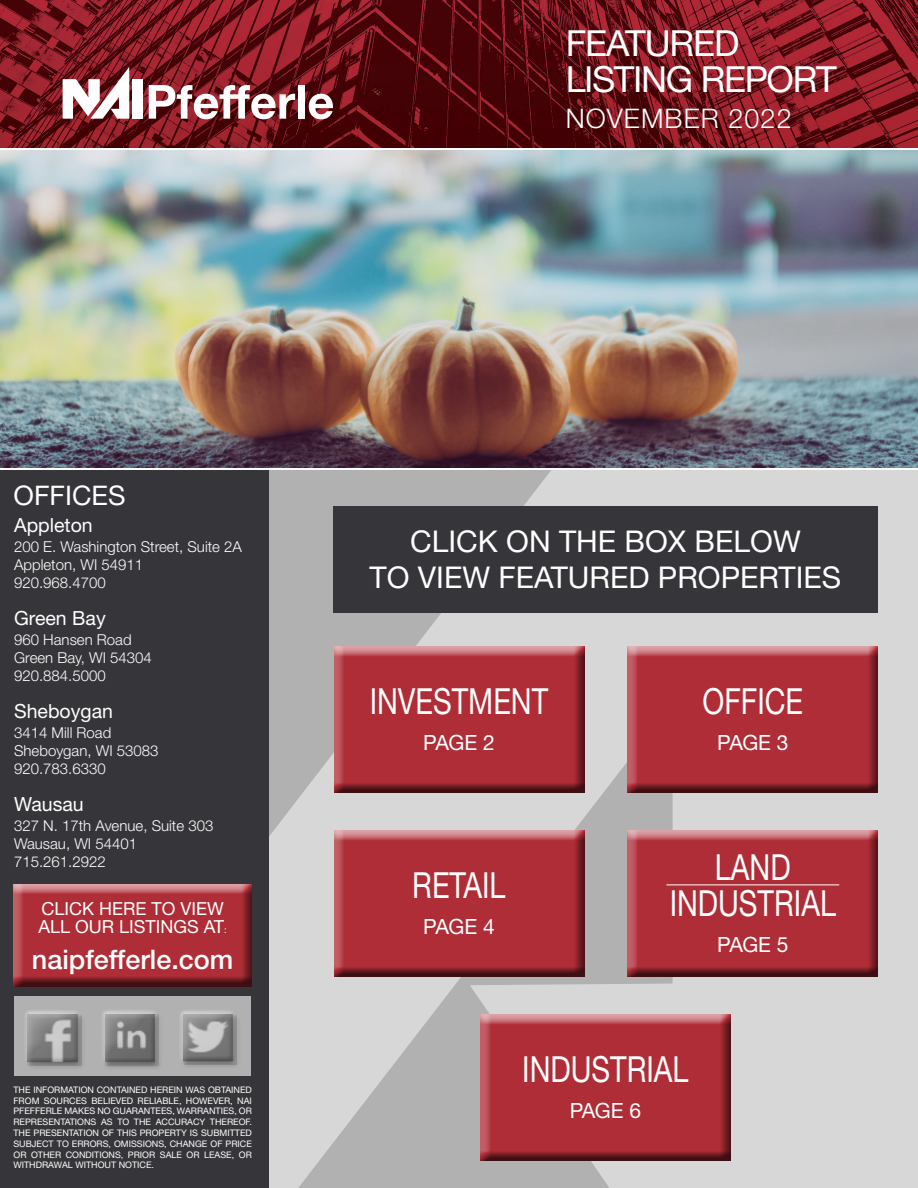
<style>
.page{position:relative;width:918px;height:1188px;background:#fff}
.page>*{position:absolute;margin:0;border:0;box-sizing:border-box;transform-origin:0 0}
.Disclaimer{font:36px/36px "Helvetica Neue LT Std";color:#fff;text-align:center;scale:.8 1}
.Disclaimer-2{font:36px "Helvetica Neue LT Std";letter-spacing:-.04em;color:#fff}
.Disclaimer-3{font:36px "Helvetica Neue LT Std";letter-spacing:-.03em;color:#fff}
.t1{font:30px "Helvetica Neue LT Std";color:#fff}
.t2{font:500 27px "Helvetica Neue LT Std";color:#fff}
.t3{font:300 27px "Helvetica Neue LT Std";letter-spacing:.04em;color:#fff}
.t4{font:27px "Helvetica Neue LT Std";color:#fff}
.t5{font:21px "Helvetica Neue LT Std";letter-spacing:-.03em;color:#fff}
.Page_Subtitle{font:19.5px "Helvetica Neue LT Std";color:#fff}
.t6{font:18px/18px "Helvetica Neue LT Std";color:#fff}
.Page_Subtitle-2{font:300 15px "Helvetica Neue LT Std";color:#fff}
.Page_Main_Title{font:300 15px "Helvetica Neue LT Std";color:#fff}
.Disclaimer-4{font:9px/10.8px "Helvetica Neue LT Std";color:#fff;text-align:justify}
.s1{font-size:9px}
</style>
<div class="page">
<svg style="left:268px;top:470px;width:650px;height:718px;fill:#d7d7d7"></svg>
<div style="left:619px;top:640px;width:267px;height:161px;background:#231f20;opacity:.75"></div>
<div style="left:326px;top:824px;width:266px;height:161px;background:#231f20;opacity:.75"></div>
<div style="left:472px;top:1008px;width:267px;height:161px;background:#231f20;opacity:.75"></div>
<div style="left:0;top:470px;width:268px;height:718px;background:#363539"></div>
<div style="left:14px;top:997px;width:237px;height:79px;background:#b1b1b1"></div>
<div style="left:179px;top:1010px;width:60px;height:56px;background:#fff;opacity:.75"></div>
<div style="left:180px;top:1014px;width:61px;height:55px;background:#231f20;opacity:.75"></div>
<img style="left:183px;top:1014px;width:53px;height:50px">
<div style="left:101px;top:1009px;width:60px;height:56px;background:#fff;opacity:.75"></div>
<div style="left:102px;top:1013px;width:61px;height:57px;background:#231f20;opacity:.75"></div>
<img style="left:105px;top:1014px;width:53px;height:51px">
<div style="left:24px;top:1010px;width:60px;height:54px;background:#fff;opacity:.75"></div>
<div style="left:25px;top:1014px;width:61px;height:56px;background:#231f20;opacity:.75"></div>
<img style="left:28px;top:1014px;width:53px;height:51px">
<div style="left:5px;top:877px;width:257px;height:117px;background:#231f20;opacity:.75"></div>
<div style="left:619px;top:824px;width:267px;height:161px;background:#231f20;opacity:.75"></div>
<div style="left:326px;top:640px;width:266px;height:161px;background:#231f20;opacity:.75"></div>
<div style="left:333px;top:506px;width:545px;height:107px;background:#363539"></div>
<img style="left:0;top:150px;width:918px;height:318px">
<img style="left:0;top:0;width:918px;height:148px">
<div style="left:133px;top:79px;width:10px;height:40px;background:#fff"></div>
<svg style="left:63px;top:67px;width:66px;height:52px"></svg>
<svg style="left:149px;top:85px;width:146px;height:34px"></svg>
<div style="left:298px;top:85px;width:7px;height:34px;background:#fff"></div>
<svg style="left:309px;top:94px;width:24px;height:25px"></svg>
<hr style="left:666px;top:885px;width:173px;height:1px;background:#fff">
<p class="Disclaimer-3" style="left:566px;top:22px;width:175px">FEATURED</p>
<p class="Disclaimer-2" style="left:566px;top:58px;width:273px">LISTING REPORT</p>
<p class="t3" style="left:566px;top:102px;width:228px">NOVEMBER 2022</p>
<p class="t4" style="left:14px;top:479px;width:113px">OFFICES</p>
<p class="Page_Subtitle" style="left:14px;top:514px;width:80px">Appleton</p>
<p class="Page_Main_Title" style="left:14px;top:537px;width:229px">200 E. Washington Street, Suite 2A</p>
<p class="Page_Main_Title" style="left:14px;top:555px;width:131px">Appleton, WI 54911</p>
<p class="Page_Main_Title" style="left:14px;top:573px;width:93px">920.968.4700</p>
<p class="Page_Subtitle" style="left:14px;top:607px;width:93px">Green Bay</p>
<p class="Page_Subtitle-2" style="left:14px;top:630px;width:119px">960 Hansen Road</p>
<p class="Page_Subtitle-2" style="left:14px;top:648px;width:139px">Green Bay, WI 54304</p>
<p class="Page_Subtitle-2" style="left:14px;top:666px;width:93px">920.884.5000</p>
<p class="Page_Subtitle" style="left:14px;top:700px;width:100px">Sheboygan</p>
<p class="Page_Subtitle-2" style="left:14px;top:723px;width:99px">3414 Mill Road</p>
<p class="Page_Subtitle-2" style="left:14px;top:741px;width:146px">Sheboygan, WI 53083</p>
<p class="Page_Subtitle-2" style="left:14px;top:759px;width:93px">920.783.6330</p>
<p class="Page_Subtitle" style="left:14px;top:793px;width:71px">Wausau</p>
<p class="Page_Subtitle-2" style="left:14px;top:816px;width:201px">327 N. 17th Avenue, Suite 303</p>
<p class="Page_Subtitle-2" style="left:14px;top:834px;width:125px">Wausau, WI 54401</p>
<p class="Page_Subtitle-2" style="left:14px;top:852px;width:93px">715.261.2922</p>
<h3 class="t6" style="left:39px;top:899px;width:190px">CLICK HERE TO VIEW<br>ALL OUR LISTINGS AT<span class="s1">:</span></h3>
<h3 class="t2" style="left:32px;top:943px;width:203px">naipfefferle.com</h3>
<p class="Disclaimer-4" style="left:14px;top:1084px;width:240px">THE INFORMATION CONTAINED HEREIN WAS OBTAINED FROM SOURCES BELIEVED RELIABLE, HOWEVER, NAI PFEFFERLE MAKES NO GUARANTEES, WARRANTIES, OR REPRESENTATIONS AS TO THE ACCURACY THEREOF.<br>THE PRESENTATION OF THIS PROPERTY IS SUBMITTED SUBJECT TO ERRORS, OMISSIONS, CHANGE OF PRICE OR OTHER CONDITIONS, PRIOR SALE OR LEASE, OR WITHDRAWAL WITHOUT NOTICE.</p>
<p class="t1" style="left:410px;top:524px;width:392px">CLICK ON THE BOX BELOW</p>
<p class="t1" style="left:370px;top:560px;width:473px">TO VIEW FEATURED PROPERTIES</p>
<h1 class="Disclaimer" style="left:370px;top:683px;width:225px">INVESTMENT</h1>
<h3 class="t5" style="left:423px;top:730px;width:73px">PAGE 2</h3>
<h1 class="Disclaimer" style="left:412px;top:867px;width:118px">RETAIL</h1>
<h3 class="t5" style="left:423px;top:914px;width:73px">PAGE 4</h3>
<h1 class="Disclaimer" style="left:702px;top:683px;width:128px">OFFICE</h1>
<h3 class="t5" style="left:717px;top:730px;width:73px">PAGE 3</h3>
<h1 class="Disclaimer" style="left:670px;top:849px;width:209px">LAND<br>INDUSTRIAL</h1>
<h3 class="t5" style="left:717px;top:932px;width:73px">PAGE 5</h3>
<h1 class="Disclaimer" style="left:522px;top:1051px;width:209px">INDUSTRIAL</h1>
<h3 class="t5" style="left:570px;top:1098px;width:73px">PAGE 6</h3>
</div>
